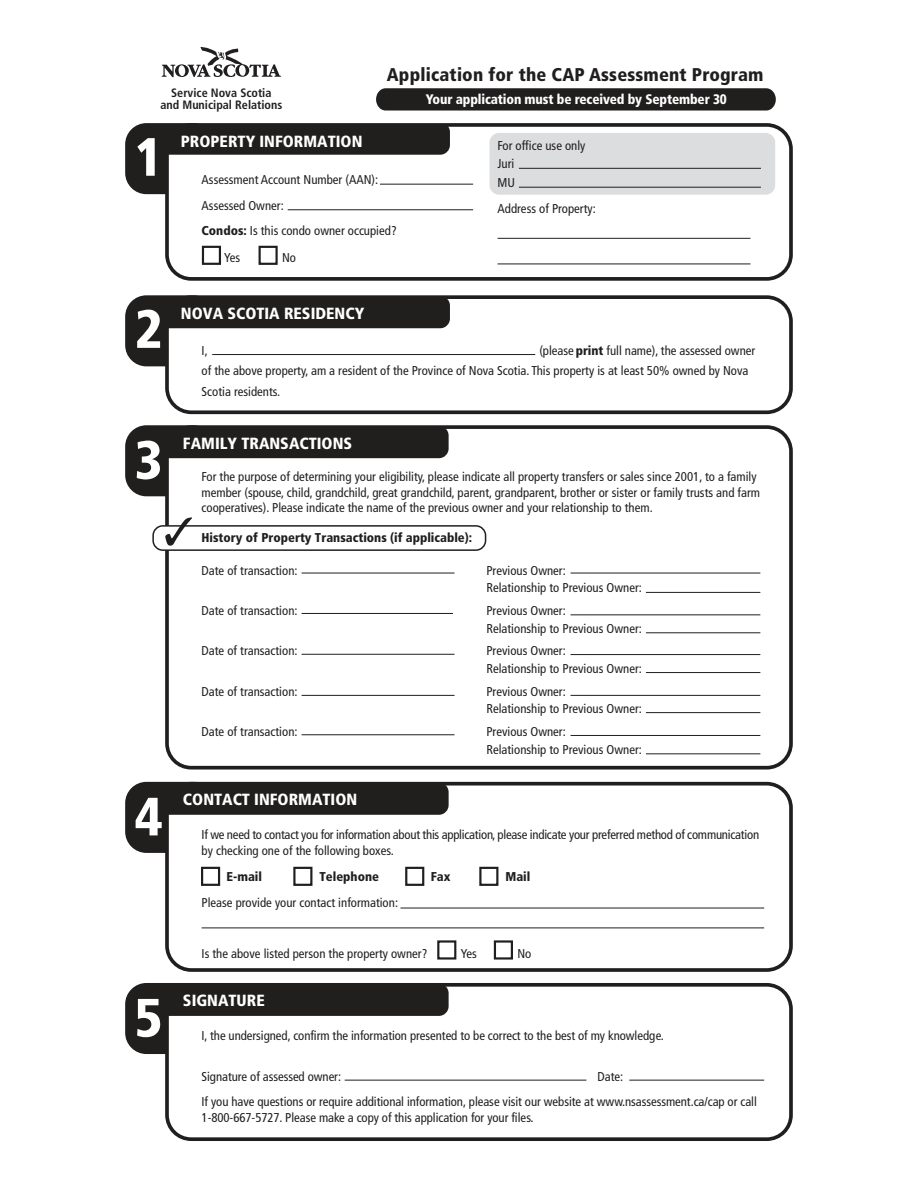
<style>
.page{position:relative;width:918px;height:1188px;background:#fff}
.page>*{position:absolute;margin:0;border:0;box-sizing:border-box;transform-origin:0 0}
.t1{font:900 condensed 53.85px "Frutiger";color:#fff}
.t2{font:900 condensed 18.45px "Frutiger";letter-spacing:.01em;color:#211e1e}
.t3{font:900 condensed 16.2px "Frutiger";color:#fff}
.t4{font:900 condensed 13.8px "Frutiger";letter-spacing:-.01em;color:#fff}
.t5{font:condensed 12.75px/17.7px "Frutiger";color:#211e1e}
.t6{font:condensed 12.75px/16.2px "Frutiger";letter-spacing:-.02em;color:#211e1e}
.t7{font:900 condensed 12.75px "Frutiger";color:#211e1e}
.t8{font:700 condensed 12.15px/12.1px "Frutiger";color:#211e1e;text-align:center}
.s1{font-weight:900}
</style>
<div class="page">
<svg style="left:376px;top:88px;width:400px;height:23px;background:#2a2727"></svg>
<svg style="left:162px;top:47px;width:119px;height:30px"></svg>
<div style="left:127px;top:297px;width:86px;height:68px;background:#211e1e;border-radius:19px"></div>
<div style="left:125px;top:295px;width:90px;height:71px;border:4px solid #211e1e;border-radius:19px"></div>
<div style="left:167px;top:297px;width:624px;height:115px;background:#fff;border-radius:24px"></div>
<div style="left:168px;top:297px;width:282px;height:31px;background:#211e1e"></div>
<div style="left:165px;top:295px;width:628px;height:119px;border:4px solid #211e1e;border-radius:24px"></div>
<hr style="left:212px;top:354px;width:323px;height:1px;background:#211e1e">
<div style="left:127px;top:784px;width:86px;height:67px;background:#211e1e;border-radius:19px"></div>
<div style="left:125px;top:782px;width:90px;height:71px;border:4px solid #211e1e;border-radius:19px"></div>
<div style="left:167px;top:784px;width:624px;height:186px;background:#fff;border-radius:24px"></div>
<div style="left:167px;top:784px;width:282px;height:31px;background:#211e1e"></div>
<div style="left:165px;top:782px;width:628px;height:190px;border:4px solid #211e1e;border-radius:24px"></div>
<div style="left:201px;top:867px;width:19px;height:19px;border:2px solid #211e1e"></div>
<hr style="left:400px;top:908px;width:364px;height:1px;background:#211e1e">
<hr style="left:202px;top:928px;width:562px;height:1px;background:#211e1e">
<div style="left:437px;top:940px;width:19px;height:20px;border:2px solid #211e1e"></div>
<div style="left:494px;top:940px;width:19px;height:20px;border:2px solid #211e1e"></div>
<div style="left:293px;top:867px;width:19px;height:19px;border:2px solid #211e1e"></div>
<div style="left:405px;top:867px;width:19px;height:19px;border:2px solid #211e1e"></div>
<div style="left:479px;top:867px;width:19px;height:19px;border:2px solid #211e1e"></div>
<div style="left:127px;top:427px;width:86px;height:67px;background:#211e1e;border-radius:19px"></div>
<div style="left:125px;top:425px;width:90px;height:71px;border:4px solid #211e1e;border-radius:19px"></div>
<div style="left:167px;top:427px;width:624px;height:341px;background:#fff;border-radius:24px"></div>
<div style="left:167px;top:427px;width:282px;height:31px;background:#211e1e"></div>
<div style="left:165px;top:425px;width:628px;height:345px;border:4px solid #211e1e;border-radius:24px"></div>
<div style="left:153px;top:526px;width:333px;height:24px;background:#fff;border-radius:10px"></div>
<div style="left:152px;top:525px;width:334px;height:26px;border:2px solid #211e1e;border-radius:10px"></div>
<svg style="left:165px;top:517px;width:27px;height:29px"></svg>
<hr style="left:302px;top:573px;width:153px;height:1px;background:#211e1e">
<hr style="left:571px;top:573px;width:189px;height:1px;background:#211e1e">
<hr style="left:302px;top:613px;width:153px;height:1px;background:#211e1e">
<hr style="left:571px;top:614px;width:189px;height:1px;background:#211e1e">
<hr style="left:302px;top:654px;width:153px;height:1px;background:#211e1e">
<hr style="left:571px;top:654px;width:189px;height:1px;background:#211e1e">
<hr style="left:302px;top:695px;width:153px;height:1px;background:#211e1e">
<hr style="left:571px;top:695px;width:189px;height:1px;background:#211e1e">
<hr style="left:302px;top:734px;width:153px;height:1px;background:#211e1e">
<hr style="left:571px;top:735px;width:189px;height:1px;background:#211e1e">
<hr style="left:646px;top:592px;width:114px;height:1px;background:#211e1e">
<hr style="left:646px;top:632px;width:114px;height:1px;background:#211e1e">
<hr style="left:646px;top:672px;width:114px;height:1px;background:#211e1e">
<hr style="left:646px;top:712px;width:114px;height:1px;background:#211e1e">
<hr style="left:646px;top:753px;width:114px;height:1px;background:#211e1e">
<div style="left:127px;top:125px;width:86px;height:67px;background:#211e1e;border-radius:19px"></div>
<div style="left:125px;top:123px;width:90px;height:71px;border:4px solid #211e1e;border-radius:19px"></div>
<div style="left:167px;top:125px;width:624px;height:154px;background:#fff;border-radius:24px"></div>
<div style="left:168px;top:125px;width:282px;height:30px;background:#211e1e"></div>
<div style="left:165px;top:123px;width:628px;height:158px;border:4px solid #211e1e;border-radius:24px"></div>
<hr style="left:380px;top:184px;width:93px;height:1px;background:#211e1e">
<hr style="left:288px;top:209px;width:185px;height:1px;background:#211e1e">
<div style="left:202px;top:246px;width:19px;height:19px;border:2px solid #211e1e"></div>
<div style="left:259px;top:246px;width:19px;height:19px;border:2px solid #211e1e"></div>
<hr style="left:498px;top:238px;width:252px;height:1px;background:#211e1e">
<hr style="left:498px;top:264px;width:252px;height:1px;background:#211e1e">
<div style="left:127px;top:985px;width:86px;height:67px;background:#211e1e;border-radius:19px"></div>
<div style="left:125px;top:983px;width:90px;height:71px;border:4px solid #211e1e;border-radius:19px"></div>
<div style="left:167px;top:985px;width:624px;height:154px;background:#fff;border-radius:24px"></div>
<div style="left:167px;top:985px;width:282px;height:31px;background:#211e1e"></div>
<div style="left:165px;top:983px;width:628px;height:158px;border:4px solid #211e1e;border-radius:24px"></div>
<hr style="left:345px;top:1080px;width:241px;height:1px;background:#211e1e">
<hr style="left:629px;top:1080px;width:135px;height:1px;background:#211e1e">
<div style="left:490px;top:133px;width:285px;height:62px;background:#dcddde;border-radius:10px"></div>
<hr style="left:519px;top:187px;width:242px;height:1px;background:#211e1e">
<hr style="left:519px;top:168px;width:242px;height:1px;background:#211e1e">
<p class="t8" style="left:160px;top:87px;width:123px">Service Nova Scotia and Municipal Relations</p>
<p class="t2" style="left:387px;top:64px;width:378px">Application for the CAP Assessment Program</p>
<p class="t4" style="left:426px;top:91px;width:303px">Your application must be received by September 30</p>
<p class="t1" style="left:135px;top:125px;width:30px">1</p>
<p class="t1" style="left:135px;top:297px;width:30px">2</p>
<p class="t3" style="left:181px;top:131px;width:183px">PROPERTY INFORMATION</p>
<p class="t5" style="left:202px;top:167px;width:197px;line-height:25.8px">Assessment Account Number (AAN):<br>Assessed Owner:<br><span class="s1">Condos:</span> Is this condo owner occupied?</p>
<p class="t5" style="left:224px;top:249px;width:18px">Yes</p>
<p class="t5" style="left:282px;top:249px;width:16px">No</p>
<p class="t3" style="left:181px;top:304px;width:185px">NOVA SCOTIA RESIDENCY</p>
<p class="t5" style="left:498px;top:136px;width:89px;line-height:18.3px">For office use only<br>Juri<br>MU</p>
<p class="t5" style="left:498px;top:200px;width:100px">Address of Property:</p>
<p class="t5" style="left:202px;top:340px;width:555px;line-height:20.9px;text-indent:338px">(please<span class="s1">print</span> full name), the assessed owner of the above property, am a resident of the Province of Nova Scotia. This property is at least 50% owned by Nova<br>Scotia residents.</p>
<p class="t5" style="left:202px;top:341px;width:8px">I,</p>
<p class="t1" style="left:135px;top:428px;width:30px">3</p>
<p class="t3" style="left:183px;top:433px;width:171px">FAMILY TRANSACTIONS</p>
<p class="t5" style="left:202px;top:469px;width:560px;line-height:15.5px">For the purpose of determining your eligibility, please indicate all property transfers or sales since 2001, to a family member (spouse, child, grandchild, great grandchild, parent, grandparent, brother or sister or family trusts and farm cooperatives). Please indicate the name of the previous owner and your relationship to them.</p>
<p class="t7" style="left:202px;top:530px;width:272px">History of Property Transactions (if applicable):</p>
<p class="t5" style="left:202px;top:561px;width:97px">Date of transaction:</p>
<p class="t5" style="left:486px;top:561px;width:157px">Previous Owner:<br>Relationship to Previous Owner:</p>
<p class="t5" style="left:202px;top:602px;width:97px">Date of transaction:</p>
<p class="t5" style="left:486px;top:602px;width:157px">Previous Owner:<br>Relationship to Previous Owner:</p>
<p class="t5" style="left:202px;top:642px;width:97px">Date of transaction:</p>
<p class="t5" style="left:486px;top:642px;width:157px">Previous Owner:<br>Relationship to Previous Owner:</p>
<p class="t5" style="left:202px;top:682px;width:97px">Date of transaction:</p>
<p class="t5" style="left:486px;top:682px;width:157px">Previous Owner:<br>Relationship to Previous Owner:</p>
<p class="t5" style="left:202px;top:723px;width:97px">Date of transaction:</p>
<p class="t5" style="left:486px;top:723px;width:157px">Previous Owner:<br>Relationship to Previous Owner:</p>
<p class="t1" style="left:135px;top:784px;width:30px">4</p>
<p class="t3" style="left:183px;top:790px;width:176px">CONTACT INFORMATION</p>
<p class="t6" style="left:202px;top:827px;width:559px">If we need to contact you for information about this application, please indicate your preferred method of communication by checking one of the following boxes.</p>
<p class="t7" style="left:227px;top:869px;width:37px">E-mail</p>
<p class="t7" style="left:320px;top:869px;width:61px">Telephone</p>
<p class="t7" style="left:431px;top:869px;width:21px">Fax</p>
<p class="t7" style="left:505px;top:869px;width:26px">Mail</p>
<p class="t5" style="left:202px;top:894px;width:198px">Please provide your contact information:</p>
<p class="t5" style="left:202px;top:945px;width:227px">Is the above listed person the property owner?</p>
<p class="t5" style="left:461px;top:945px;width:18px">Yes</p>
<p class="t5" style="left:517px;top:945px;width:16px">No</p>
<p class="t1" style="left:135px;top:985px;width:30px">5</p>
<p class="t3" style="left:183px;top:991px;width:83px">SIGNATURE</p>
<p class="t5" style="left:202px;top:1027px;width:464px">I, the undersigned, confirm the information presented to be correct to the best of my knowledge.</p>
<p class="t5" style="left:202px;top:1068px;width:141px">Signature of assessed owner:</p>
<p class="t5" style="left:202px;top:1064px;width:557px;line-height:25.2px;text-indent:396px">Date:<br>If you have questions or require additional information, please visit our website at www.nsassessment.ca/cap or call</p>
<p class="t5" style="left:202px;top:1109px;width:334px">1-800-667-5727. Please make a copy of this application for your files.</p>
</div>
